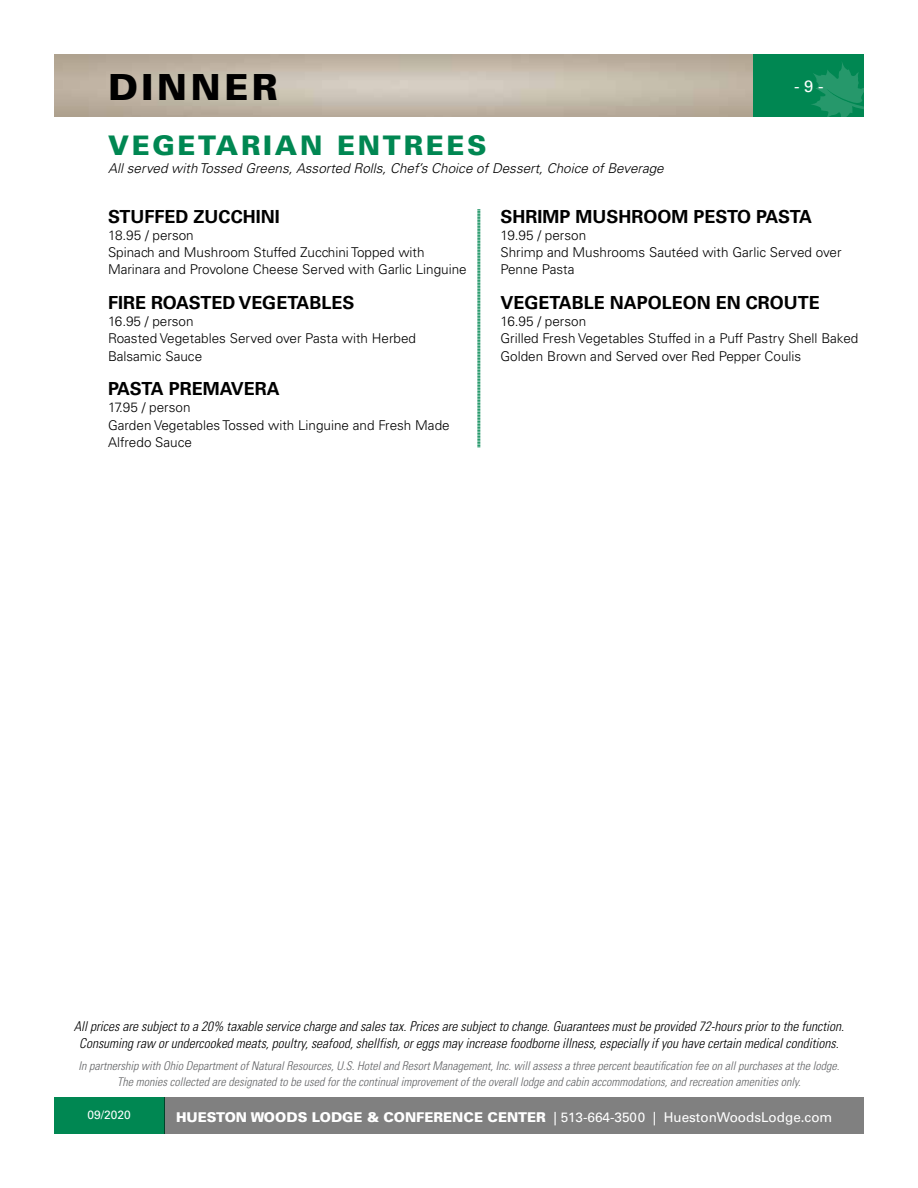
<style>
.page{position:relative;width:918px;height:1188px;background:#fff}
.page>*{position:absolute;margin:0;border:0;box-sizing:border-box;transform-origin:0 0}
.t1{font:900 36px "Univers LT Std";letter-spacing:.1em;color:#000}
.t2{font:900 27px "Univers LT Std";letter-spacing:.1em;color:#008752}
.t3{font:700 18px "Univers LT Std";color:#000}
.t4{font:16.5px "Univers LT Std";color:#fff}
.t5{font:300 13.5px/17.2px "Univers LT Std";color:#000}
.t6{font:italic 300 condensed 13.5px/16.2px "Univers LT Std";color:#000;text-align:center}
.t7{font:italic 300 13.5px "Univers LT Std";color:#000}
.t8{font:13.5px "Univers LT Std";color:#fff}
.t9{font:italic 300 condensed 12px/16.2px "Univers LT Std";color:#636466;text-align:center}
.t10{font:12px "Univers LT Std";color:#fff}
.s1{font-weight:900}
</style>
<div class="page">
<img style="left:54px;top:54px;width:700px;height:63px">
<div style="left:754px;top:54px;width:110px;height:63px;background:#008752"></div>
<svg style="left:811px;top:63px;width:53px;height:54px"></svg>
<div style="left:54px;top:1097px;width:110px;height:37px;background:#008752"></div>
<div style="left:164px;top:1097px;width:700px;height:37px;background:#808080"></div>
<svg style="left:477px;top:210px;width:3px;height:238px"></svg>
<h1 class="t1" style="left:108px;top:64px;width:171px">DINNER</h1>
<h2 class="t2" style="left:108px;top:128px;width:380px">VEGETARIAN ENTREES</h2>
<p class="t7" style="left:108px;top:160px;width:557px">All served with Tossed Greens, Assorted Rolls, Chef’s Choice of Dessert, Choice of Beverage</p>
<p class="t4" style="left:794px;top:76px;width:31px">- 9 -</p>
<h3 class="t3" style="left:108px;top:206px;width:173px">STUFFED ZUCCHINI</h3>
<p class="t5" style="left:108px;top:226px;width:360px">18.95 / person<br>Spinach and Mushroom Stuffed Zucchini Topped with<br>Marinara and Provolone Cheese Served with Garlic Linguine</p>
<h3 class="t3" style="left:108px;top:292px;width:248px">FIRE ROASTED VEGETABLES</h3>
<p class="t5" style="left:108px;top:313px;width:310px">16.95 / person<br>Roasted Vegetables Served over Pasta with Herbed<br>Balsamic Sauce</p>
<h3 class="t3" style="left:108px;top:378px;width:173px">PASTA PREMAVERA</h3>
<p class="t5" style="left:108px;top:399px;width:343px">17.95 / person<br>Garden Vegetables Tossed with Linguine and Fresh Made<br>Alfredo Sauce</p>
<h3 class="t3" style="left:501px;top:206px;width:313px">SHRIMP MUSHROOM PESTO PASTA</h3>
<p class="t5" style="left:501px;top:226px;width:343px">19.95 / person<br>Shrimp and Mushrooms Sautéed with Garlic Served over<br>Penne Pasta</p>
<h3 class="t3" style="left:501px;top:292px;width:321px">VEGETABLE NAPOLEON EN CROUTE</h3>
<p class="t5" style="left:501px;top:313px;width:359px">16.95 / person<br>Grilled Fresh Vegetables Stuffed in a Puff Pastry Shell Baked<br>Golden Brown and Served over Red Pepper Coulis</p>
<p class="t6" style="left:74px;top:1019px;width:772px">All prices are subject to a 20% taxable service charge and sales tax. Prices are subject to change. Guarantees must be provided 72-hours prior to the function.<br>Consuming raw or undercooked meats, poultry, seafood, shellfish, or eggs may increase foodborne illness, especially if you have certain medical conditions.</p>
<p class="t9" style="left:79px;top:1057px;width:762px">In partnership with Ohio Department of Natural Resources, U.S. Hotel and Resort Management, Inc. will assess a three percent beautification fee on all purchases at the lodge.<br>The monies collected are designated to be used for the continual improvement of the overall lodge and cabin accommodations, and recreation amenities only.</p>
<p class="t10" style="left:87px;top:1108px;width:45px">09/2020</p>
<p class="t8" style="left:176px;top:1109px;width:658px"><span class="s1">HUESTON WOODS LODGE &amp; CONFERENCE CENTER</span> | 513-664-3500 | HuestonWoodsLodge.com</p>
</div>
